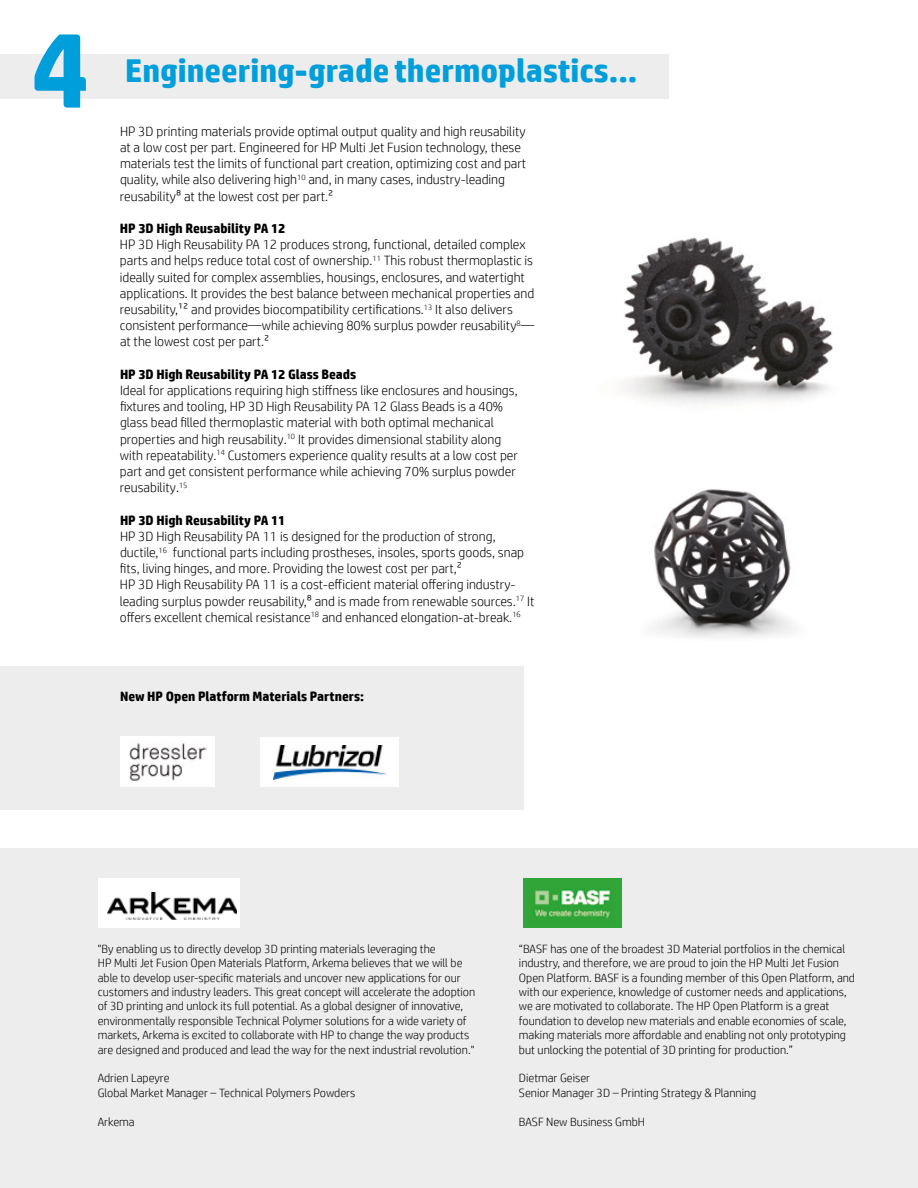
<style>
.page{position:relative;width:918px;height:1188px;background:#fff}
.page>*{position:absolute;margin:0;border:0;box-sizing:border-box;transform-origin:0 0}
.t1{font:700 108px "HP Simplified";color:#009edb}
.t2{font:700 33px "HP Simplified";color:#009edb}
.t3{font:300 13.5px/16.2px "HP Simplified";color:#000}
.t4{font:700 13.5px "HP Simplified";color:#000}
.t5{font:300 12px/14.4px "HP Simplified";color:#000}
</style>
<div class="page">
<div style="left:0;top:849px;width:918px;height:339px;background:#ededed"></div>
<div style="left:0;top:666px;width:523px;height:143px;background:#ededed"></div>
<img style="left:624px;top:237px;width:209px;height:166px">
<div style="left:0;top:54px;width:669px;height:45px;background:#ededed"></div>
<img style="left:523px;top:878px;width:99px;height:50px">
<div style="left:98px;top:878px;width:142px;height:50px;background:#fff"></div>
<img style="left:108px;top:893px;width:128px;height:27px">
<img style="left:653px;top:489px;width:140px;height:149px">
<div style="left:260px;top:738px;width:139px;height:49px;background:#fff"></div>
<img style="left:273px;top:745px;width:113px;height:34px">
<div style="left:120px;top:737px;width:95px;height:50px;background:#fff"></div>
<img style="left:129px;top:743px;width:77px;height:38px">
<h1 class="t1" style="left:31px;top:-1px;width:59px">4</h1>
<h2 class="t2" style="left:125px;top:49px;width:514px">Engineering-grade thermoplastics...</h2>
<p class="t3" style="left:120px;top:123px;width:408px">HP 3D printing materials provide optimal output quality and high reusability at a low cost per part. Engineered for HP Multi Jet Fusion technology, these materials test the limits of functional part creation, optimizing cost and part quality, while also delivering high<sup>10</sup> and, in many cases, industry-leading reusability8 at the lowest cost per part.2</p>
<p class="t4" style="left:120px;top:219px;width:167px">HP 3D High Reusability PA 12</p>
<p class="t3" style="left:120px;top:236px;width:416px">HP 3D High Reusability PA 12 produces strong, functional, detailed complex parts and helps reduce total cost of ownership.<sup>11</sup> This robust thermoplastic is ideally suited for complex assemblies, housings, enclosures, and watertight applications. It provides the best balance between mechanical properties and reusability,12 and provides biocompatibility certifications.<sup>13</sup> It also delivers consistent performance—while achieving 80% surplus powder reusability<sup>8</sup>— at the lowest cost per part.2</p>
<p class="t4" style="left:120px;top:365px;width:238px">HP 3D High Reusability PA 12 Glass Beads</p>
<p class="t3" style="left:120px;top:382px;width:400px">Ideal for applications requiring high stiffness like enclosures and housings, fixtures and tooling, HP 3D High Reusability PA 12 Glass Beads is a 40% glass bead filled thermoplastic material with both optimal mechanical properties and high reusability.<sup>10</sup> It provides dimensional stability along with repeatability.<sup>14</sup> Customers experience quality results at a low cost per part and get consistent performance while achieving 70% surplus powder reusability.<sup>15</sup></p>
<p class="t4" style="left:120px;top:511px;width:167px">HP 3D High Reusability PA 11</p>
<p class="t3" style="left:120px;top:528px;width:416px">HP 3D High Reusability PA 11 is designed for the production of strong, ductile,<sup>16</sup> functional parts including prostheses, insoles, sports goods, snap fits, living hinges, and more. Providing the lowest cost per part,2<br>HP 3D High Reusability PA 11 is a cost-efficient material offering industry&shy;leading surplus powder reusability,8 and is made from renewable sources.<sup>17</sup> It offers excellent chemical resistance<sup>18</sup> and enhanced elongation-at-break.<sup>16</sup></p>
<p class="t4" style="left:120px;top:688px;width:246px">New HP Open Platform Materials Partners:</p>
<p class="t5" style="left:98px;top:941px;width:379px">"By enabling us to directly develop 3D printing materials leveraging the<br>HP Multi Jet Fusion Open Materials Platform, Arkema believes that we will be able to develop user-specific materials and uncover new applications for our customers and industry leaders. This great concept will accelerate the adoption of 3D printing and unlock its full potential. As a global designer of innovative, environmentally responsible Technical Polymer solutions for a wide variety of markets, Arkema is excited to collaborate with HP to change the way products are designed and produced and lead the way for the next industrial revolution."</p>
<p class="t5" style="left:98px;top:1071px;width:259px">Adrien Lapeyre<br>Global Market Manager – Technical Polymers Powders</p>
<p class="t5" style="left:98px;top:1114px;width:38px">Arkema</p>
<p class="t5" style="left:519px;top:941px;width:338px">“BASF has one of the broadest 3D Material portfolios in the chemical industry, and therefore, we are proud to join the HP Multi Jet Fusion Open Platform. BASF is a founding member of this Open Platform, and with our experience, knowledge of customer needs and applications, we are motivated to collaborate. The HP Open Platform is a great foundation to develop new materials and enable economies of scale, making materials more affordable and enabling not only prototyping but unlocking the potential of 3D printing for production.”</p>
<p class="t5" style="left:519px;top:1071px;width:239px">Dietmar Geiser<br>Senior Manager 3D – Printing Strategy &amp; Planning</p>
<p class="t5" style="left:519px;top:1114px;width:128px">BASF New Business GmbH</p>
</div>
